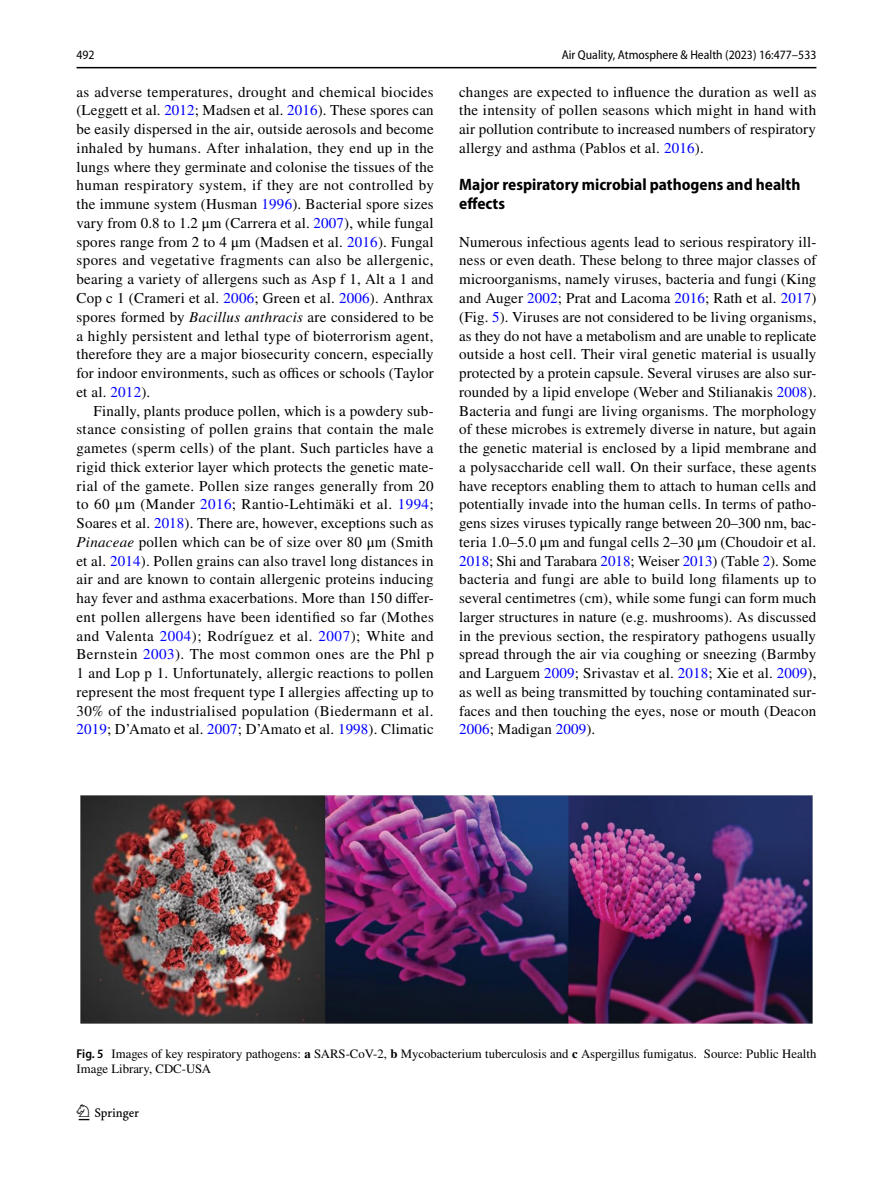
<style>
.page{position:relative;width:893px;height:1187px;background:#fff}
.page>*{position:absolute;margin:0;border:0;box-sizing:border-box;transform-origin:0 0}
.t1{font:22.5px "Springnew Regular 2";color:#000}
.t2{font:700 semi-condensed 16.5px/18.8px "Myriad Pro";color:#000}
.t3{font:15px/18.8px "STIX";letter-spacing:.01em;color:#000;text-align:justify}
.t4{font:12.75px/15px "STIX";color:#000}
.t5{font:semi-condensed 12.75px "Myriad Pro";color:#000}
.s1{color:#00f}
.s2{font-style:italic}
.s3{font-family:"Myriad Pro";font-weight:600;font-stretch:semi-condensed}
.s4{font-weight:700}
</style>
<div class="page">
<hr style="left:77px;top:67px;width:739px;height:1px;background:#000">
<img style="left:81px;top:795px;width:731px;height:227px">
<p class="t5" style="left:77px;top:48px;width:20px">492</p>
<p class="t5" style="left:562px;top:48px;width:256px">Air Quality, Atmosphere &amp; Health (2023) 16:477–533</p>
<p class="t3" style="left:77px;top:83px;width:359px">as adverse temperatures, drought and chemical biocides (Leggett et al. <span class="s1">2012</span>; Madsen et al. <span class="s1">2016</span>). These spores can be easily dispersed in the air, outside aerosols and become inhaled by humans. After inhalation, they end up in the lungs where they germinate and colonise the tissues of the human respiratory system, if they are not controlled by the immune system (Husman <span class="s1">1996</span>). Bacterial spore sizes vary from 0.8 to 1.2 μm (Carrera et al. <span class="s1">2007</span>), while fungal spores range from 2 to 4 μm (Madsen et al. <span class="s1">2016</span>). Fungal spores and vegetative fragments can also be allergenic, bearing a variety of allergens such as Asp f 1, Alt a 1 and Cop c 1 (Crameri et al. <span class="s1">2006</span>; Green et al. <span class="s1">2006</span>). Anthrax spores formed by <span class="s2">Bacillus anthracis</span> are considered to be a highly persistent and lethal type of bioterrorism agent, therefore they are a major biosecurity concern, especially for indoor environments, such as offices or schools (Taylor et al. <span class="s1">2012</span>).</p>
<p class="t3" style="left:77px;top:402px;width:359px;text-indent:17px">Finally, plants produce pollen, which is a powdery sub&shy;stance consisting of pollen grains that contain the male gametes (sperm cells) of the plant. Such particles have a rigid thick exterior layer which protects the genetic mate&shy;rial of the gamete. Pollen size ranges generally from 20 to 60 μm (Mander <span class="s1">2016</span>; Rantio-Lehtimäki et al. <span class="s1">1994</span>; Soares et al. <span class="s1">2018</span>). There are, however, exceptions such as <span class="s2">Pinaceae</span> pollen which can be of size over 80 μm (Smith et al. <span class="s1">2014</span>). Pollen grains can also travel long distances in air and are known to contain allergenic proteins inducing hay fever and asthma exacerbations. More than 150 differ&shy;ent pollen allergens have been identified so far (Mothes and Valenta <span class="s1">2004</span>); Rodríguez et al. <span class="s1">2007</span>); White and Bernstein <span class="s1">2003</span>). The most common ones are the Phl p 1 and Lop p 1. Unfortunately, allergic reactions to pollen represent the most frequent type I allergies affecting up to 30% of the industrialised population (Biedermann et al.<br><span class="s1">2019</span>; D’Amato et al. <span class="s1">2007</span>; D’Amato et al. <span class="s1">1998</span>). Climatic</p>
<p class="t3" style="left:459px;top:83px;width:359px">changes are expected to influence the duration as well as the intensity of pollen seasons which might in hand with air pollution contribute to increased numbers of respiratory allergy and asthma (Pablos et al. <span class="s1">2016</span>).</p>
<p class="t2" style="left:459px;top:176px;width:343px">Major respiratory microbial pathogens and health effects</p>
<p class="t3" style="left:459px;top:233px;width:359px">Numerous infectious agents lead to serious respiratory ill&shy;ness or even death. These belong to three major classes of microorganisms, namely viruses, bacteria and fungi (King and Auger <span class="s1">2002</span>; Prat and Lacoma <span class="s1">2016</span>; Rath et al. <span class="s1">2017</span>) (Fig. <span class="s1">5</span>). Viruses are not considered to be living organisms, as they do not have a metabolism and are unable to replicate outside a host cell. Their viral genetic material is usually protected by a protein capsule. Several viruses are also sur&shy;rounded by a lipid envelope (Weber and Stilianakis <span class="s1">2008</span>).<br>Bacteria and fungi are living organisms. The morphology of these microbes is extremely diverse in nature, but again the genetic material is enclosed by a lipid membrane and a polysaccharide cell wall. On their surface, these agents have receptors enabling them to attach to human cells and potentially invade into the human cells. In terms of patho&shy;gens sizes viruses typically range between 20–300 nm, bac&shy;teria 1.0–5.0 μm and fungal cells 2–30 μm (Choudoir et al.<br><span class="s1">2018</span>; Shi and Tarabara <span class="s1">2018</span>; Weiser <span class="s1">2013</span>) (Table <span class="s1">2</span>). Some bacteria and fungi are able to build long filaments up to several centimetres (cm), while some fungi can form much larger structures in nature (e.g. mushrooms). As discussed in the previous section, the respiratory pathogens usually spread through the air via coughing or sneezing (Barmby and Larguem <span class="s1">2009</span>; Srivastav et al. <span class="s1">2018</span>; Xie et al. <span class="s1">2009</span>), as well as being transmitted by touching contaminated sur&shy;faces and then touching the eyes, nose or mouth (Deacon <span class="s1">2006</span>; Madigan <span class="s1">2009</span>).</p>
<p class="t4" style="left:77px;top:1047px;width:741px"><span class="s3">Fig. 5</span> Images of key respiratory pathogens: <span class="s4">a</span> SARS-CoV-2, <span class="s4">b</span> Mycobacterium tuberculosis and <span class="s4">c</span> Aspergillus fumigatus. Source: Public Health<br>Image Library, CDC-USA</p>
<h1 class="t1" style="left:79px;top:1104px;width:62px">1 3</h1>
</div>
